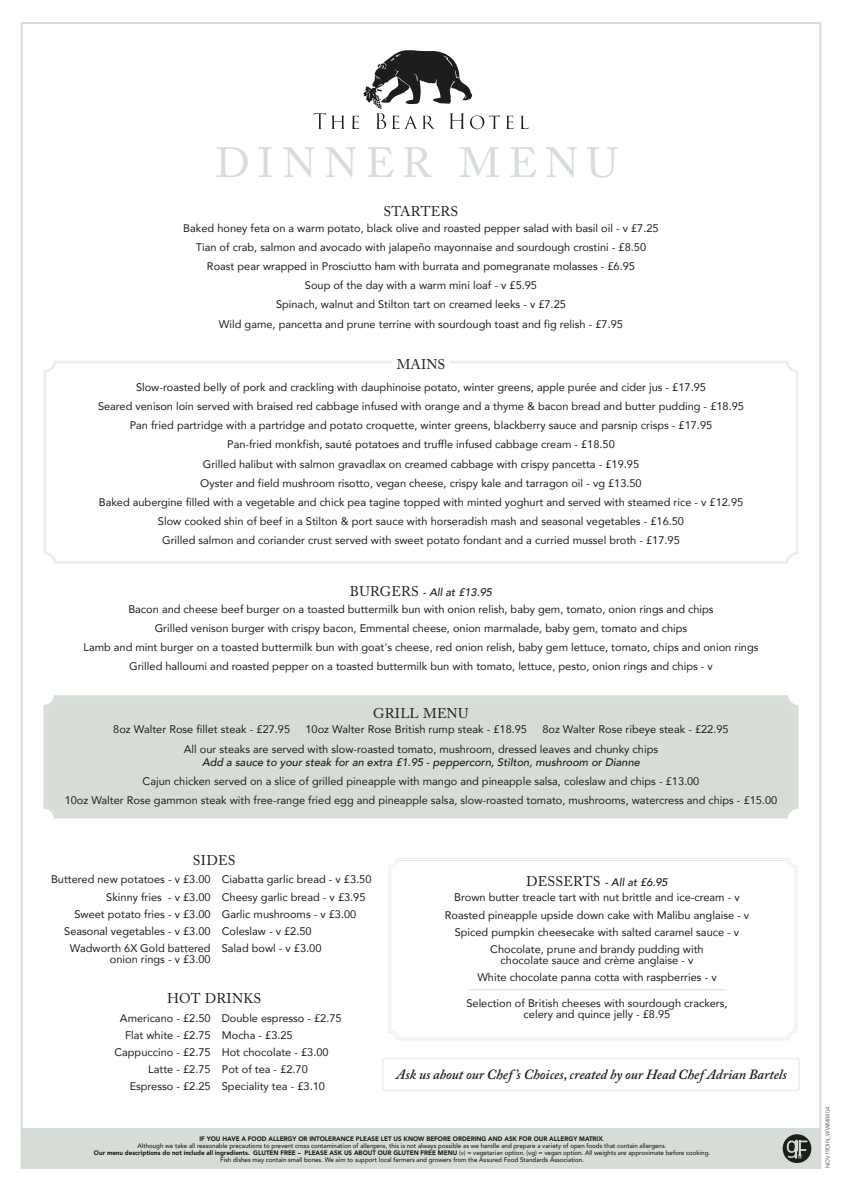
<style>
.page{position:relative;width:842px;height:1191px;background:#fff}
.page>*{position:absolute;margin:0;border:0;box-sizing:border-box;transform-origin:0 0}
.t1{font:42px "Adobe Caslon Pro";letter-spacing:.2em;color:#d6ddd6}
.t2{font:italic 600 14px "Adobe Caslon Pro";color:#1d1d1b}
.t3{font:14px "Adobe Caslon Pro";letter-spacing:.015em;color:#1d1d1b}
.t4{font:11px/17.2px "Avenir";color:#1d1d1b;text-align:center}
.t5{font:italic 500 11px "Avenir";color:#1d1d1b}
.t6{font:500 6.5px/7px "Avenir";color:#1d1d1b;text-align:center;scale:.95 1}
.t7{font:6px "Avenir";color:#646363;scale:.95 1}
.s1{font-family:"Adobe Caslon Pro";font-weight:400;font-style:normal;font-size:14px}
.s2{font-family:"Adobe Caslon Pro";font-size:14px}
.s3{font-weight:500;font-style:italic}
.s4{font-weight:900}
</style>
<div class="page">
<svg style="left:44px;top:695px;width:754px;height:123px;background:#dae0da"></svg>
<div style="left:46px;top:698px;width:750px;height:118px;background:#d6ddd6;border-radius:10px"></div>
<svg style="left:44px;top:361px;width:754px;height:202px"></svg>
<div style="left:22px;top:1128px;width:798px;height:39px;background:#d6ddd6"></div>
<div style="left:392px;top:352px;width:58px;height:25px;background:#fff"></div>
<svg style="left:782px;top:1134px;width:30px;height:29px"></svg>
<svg style="left:521px;top:116px;width:8px;height:13px"></svg>
<svg style="left:332px;top:116px;width:13px;height:13px"></svg>
<svg style="left:313px;top:113px;width:13px;height:16px"></svg>
<svg style="left:506px;top:116px;width:8px;height:13px"></svg>
<svg style="left:352px;top:50px;width:148px;height:79px"></svg>
<svg style="left:388px;top:858px;width:409px;height:182px"></svg>
<hr style="left:468px;top:989px;width:258px;height:1px;background:#d6ddd6">
<svg style="left:382px;top:1058px;width:418px;height:33px"></svg>
<h1 class="t1" style="left:215px;top:138px;width:404px">DINNER MENU</h1>
<p class="t3" style="left:384px;top:203px;width:76px">STARTERS</p>
<p class="t4" style="left:183px;top:218px;width:477px;line-height:19.2px">Baked honey feta on a warm potato, black olive and roasted pepper salad with basil oil - v £7.25<br>Tian of crab, salmon and avocado with jalapeño mayonnaise and sourdough crostini - £8.50<br>Roast pear wrapped in Prosciutto ham with burrata and pomegranate molasses - £6.95<br>Soup of the day with a warm mini loaf - v £5.95<br>Spinach, walnut and Stilton tart on creamed leeks - v £7.25<br>Wild game, pancetta and prune terrine with sourdough toast and fig relish - £7.95</p>
<p class="t3" style="left:397px;top:356px;width:50px">MAINS</p>
<p class="t4" style="left:98px;top:377px;width:647px;line-height:19.2px">Slow-roasted belly of pork and crackling with dauphinoise potato, winter greens, apple purée and cider jus - £17.95<br>Seared venison loin served with braised red cabbage infused with orange and a thyme &amp; bacon bread and butter pudding - £18.95<br>Pan fried partridge with a partridge and potato croquette, winter greens, blackberry sauce and parsnip crisps - £17.95<br>Pan-fried monkfish, sauté potatoes and truffle infused cabbage cream - £18.50<br>Grilled halibut with salmon gravadlax on creamed cabbage with crispy pancetta - £19.95<br>Oyster and field mushroom risotto, vegan cheese, crispy kale and tarragon oil - vg £13.50<br>Baked aubergine filled with a vegetable and chick pea tagine topped with minted yoghurt and served with steamed rice - v £12.95<br>Slow cooked shin of beef in a Stilton &amp; port sauce with horseradish mash and seasonal vegetables - £16.50<br>Grilled salmon and coriander crust served with sweet potato fondant and a curried mussel broth - £17.95</p>
<p class="t5" style="left:350px;top:586px;width:144px"><span class="s1">BURGERS</span> - All at £13.95</p>
<p class="t4" style="left:84px;top:599px;width:676px;line-height:19.2px">Bacon and cheese beef burger on a toasted buttermilk bun with onion relish, baby gem, tomato, onion rings and chips<br>Grilled venison burger with crispy bacon, Emmental cheese, onion marmalade, baby gem, tomato and chips<br>Lamb and mint burger on a toasted buttermilk bun with goat's cheese, red onion relish, baby gem lettuce, tomato, chips and onion rings Grilled halloumi and roasted pepper on a toasted buttermilk bun with tomato, lettuce, pesto, onion rings and chips - v</p>
<p class="t3" style="left:373px;top:705px;width:97px">GRILL MENU</p>
<p class="t4" style="left:113px;top:720px;width:178px">8oz Walter Rose fillet steak - £27.95</p>
<p class="t4" style="left:305px;top:720px;width:223px">10oz Walter Rose British rump steak - £18.95</p>
<p class="t4" style="left:184px;top:719px;width:546px;line-height:19.2px;text-align:left;text-indent:358px">8oz Walter Rose ribeye steak - £22.95<br>All our steaks are served with slow-roasted tomato, mushroom, dressed leaves and chunky chips</p>
<p class="t5" style="left:202px;top:755px;width:439px">Add a sauce to your steak for an extra £1.95 - peppercorn, Stilton, mushroom or Dianne</p>
<p class="t4" style="left:65px;top:771px;width:714px;line-height:19.2px">Cajun chicken served on a slice of grilled pineapple with mango and pineapple salsa, coleslaw and chips - £13.00<br>10oz Walter Rose gammon steak with free-range fried egg and pineapple salsa, slow-roasted tomato, mushrooms, watercress and chips - £15.00</p>
<p class="t3" style="left:193px;top:852px;width:44px">SIDES</p>
<p class="t4" style="left:51px;top:870px;width:161px;text-align:right">Buttered new potatoes - v £3.00<br>Skinny fries - v £3.00<br>Sweet potato fries - v £3.00<br>Seasonal vegetables - v £3.00<br>Wadworth 6X Gold battered</p>
<p class="t4" style="left:110px;top:950px;width:102px">onion rings - v £3.00</p>
<p class="t4" style="left:222px;top:870px;width:151px;text-align:left">Ciabatta garlic bread - v £3.50<br>Cheesy garlic bread - v £3.95<br>Garlic mushrooms - v £3.00<br>Coleslaw - v £2.50<br>Salad bowl - v £3.00</p>
<p class="t3" style="left:167px;top:990px;width:96px">HOT DRINKS</p>
<p class="t4" style="left:114px;top:1008px;width:98px;text-align:right">Americano - £2.50<br>Flat white - £2.75<br>Cappuccino - £2.75<br>Latte - £2.75<br>Espresso - £2.25</p>
<p class="t4" style="left:222px;top:1008px;width:121px;text-align:left">Double espresso - £2.75<br>Mocha - £3.25<br>Hot chocolate - £3.00<br>Pot of tea - £2.70<br>Speciality tea - £3.10</p>
<p class="t4" style="left:454px;top:874px;width:287px;line-height:15.6px"><span class="s2">DESSERTS</span> <span class="s3">- All at £6.95<br></span>Brown butter treacle tart with nut brittle and ice-cream - v</p>
<p class="t4" style="left:445px;top:906px;width:306px">Roasted pineapple upside down cake with Malibu anglaise - v<br>Spiced pumpkin cheesecake with salted caramel sauce - v<br>Chocolate, prune and brandy pudding with</p>
<p class="t4" style="left:477px;top:951px;width:241px">chocolate sauce and crème anglaise - v<br>White chocolate panna cotta with raspberries - v</p>
<p class="t4" style="left:466px;top:997px;width:263px;line-height:11.2px">Selection of British cheeses with sourdough crackers, celery and quince jelly - £8.95</p>
<p class="t2" style="left:396px;top:1066px;width:392px">Ask us about our Chef ’s Choices, created by our Head Chef Adrian Bartels</p>
<p class="t6" style="left:94px;top:1135px;width:650px"><span class="s4">IF YOU HAVE A FOOD ALLERGY OR INTOLERANCE PLEASE LET US KNOW BEFORE ORDERING AND ASK FOR OUR ALLERGY MATRIX</span>.<br>Although we take all reasonable precautions to prevent cross contamination of allergens, this is not always possible as we handle and prepare a variety of open foods that contain allergens.<br><span class="s4">Our menu descriptions do not include all ingredients. GLUTEN FREE – PLEASE ASK US ABOUT OUR GLUTEN FREE MENU</span> (v) = vegetarian option. (vg) = vegan option. All weights are approximate before cooking.<br>Fish dishes may contain small bones. We aim to support local farmers and growers from the Assured Food Standards Association.</p>
<p class="t7" style="left:823px;top:1168px;width:66px;rotate:-90deg">NOV19DIN_WWM8404</p>
</div>
